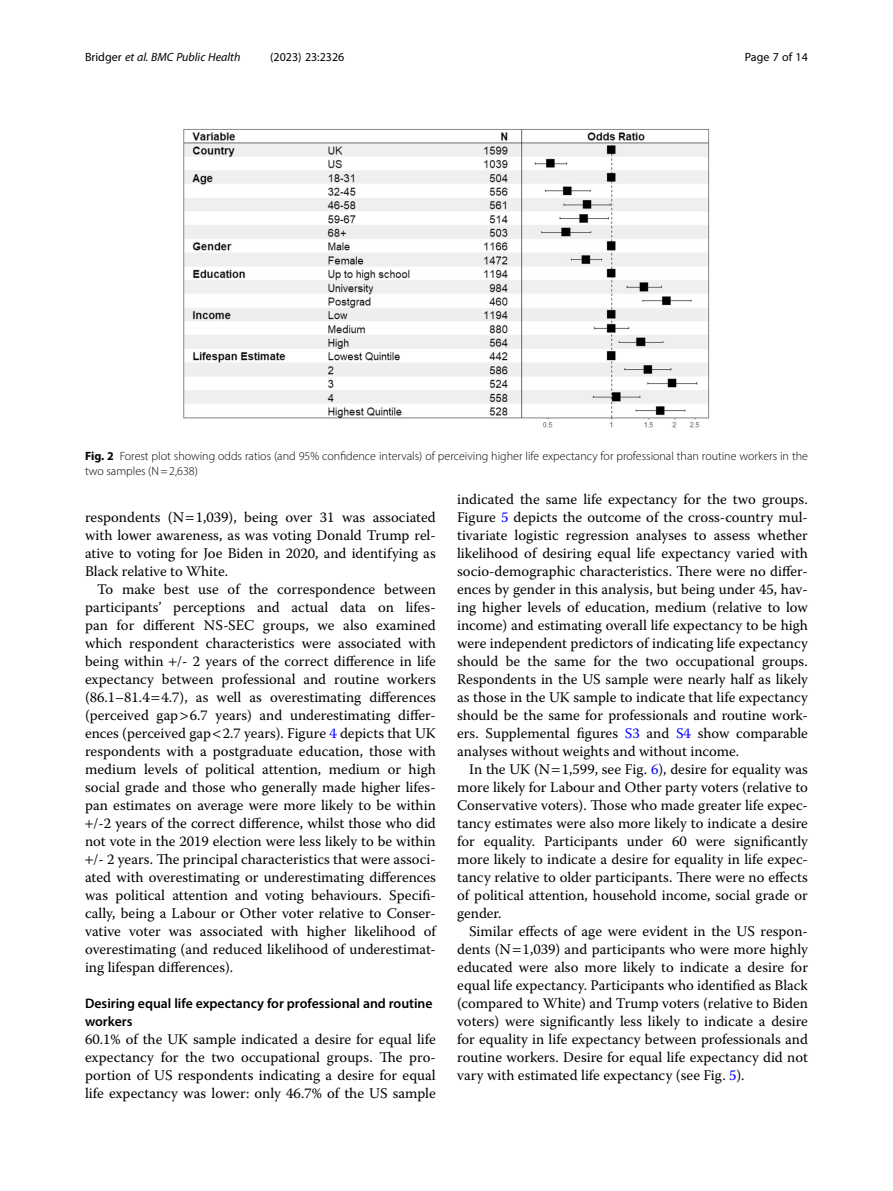
<style>
.page{position:relative;width:893px;height:1191px;background:#fff}
.page>*{position:absolute;margin:0;border:0;box-sizing:border-box;transform-origin:0 0}
.Body_Text_Indent{font:14.7px/18px "Warnock Pro";color:#000;text-align:justify}
.Body_Text{font:14.7px/18px "Warnock Pro";color:#000;text-align:justify}
.Head_2{font:600 13.8px/18px "Myriad Pro";color:#000}
.Figure_Caption{font:300 12px/15px "Myriad Pro";color:#000}
.t1{font:italic 12px "Myriad Pro";color:#000}
.t2{font:12px "Myriad Pro";color:#000}
.s1{font-style:normal}
.s2{font-weight:700}
.s3{color:#00f}
</style>
<div class="page">
<img style="left:183px;top:129px;width:527px;height:299px">
<p class="t1" style="left:85px;top:50px;width:157px"><span class="s1">Bridger</span> et al. BMC Public Health</p>
<p class="t2" style="left:270px;top:50px;width:76px">(2023) 23:2326</p>
<p class="t2" style="left:745px;top:50px;width:65px">Page 7 of 14</p>
<p class="Figure_Caption" style="left:85px;top:448px;width:724px"><span class="s2">Fig. 2</span> Forest plot showing odds ratios (and 95% confidence intervals) of perceiving higher life expectancy for professional than routine workers in the two samples (N=2,638)</p>
<p class="Body_Text_Indent" style="left:85px;top:508px;width:352px">respondents (N 1,039), being over 31 was associated with lower awareness, as was voting Donald Trump rel&shy;ative to voting for Joe Biden in 2020, and identifying as Black relative to White.</p>
<p class="Body_Text_Indent" style="left:97px;top:580px;width:340px">To make best use of the correspondence between</p>
<p class="Body_Text_Indent" style="left:85px;top:598px;width:352px">participants’ perceptions and actual data on lifes-</p>
<p class="Body_Text_Indent" style="left:85px;top:616px;width:352px">pan for different NS-SEC groups, we also examined</p>
<p class="Body_Text_Indent" style="left:85px;top:634px;width:352px">which respondent characteristics were associated with</p>
<p class="Body_Text_Indent" style="left:85px;top:652px;width:352px">being within /- 2 years of the correct difference in life</p>
<p class="Body_Text_Indent" style="left:85px;top:670px;width:352px">expectancy between professional and routine workers</p>
<p class="Body_Text_Indent" style="left:85px;top:688px;width:352px">(86.1–81.4 4.7), as well as overestimating differences</p>
<p class="Body_Text_Indent" style="left:85px;top:706px;width:352px">(perceived gap 6.7 years) and underestimating differ-</p>
<p class="Body_Text_Indent" style="left:85px;top:724px;width:352px">ences (perceived gap 2.7 years). Figure <span class="s3">4</span> depicts that UK</p>
<p class="Body_Text_Indent" style="left:85px;top:742px;width:352px">respondents with a postgraduate education, those with</p>
<p class="Body_Text_Indent" style="left:85px;top:760px;width:352px">medium levels of political attention, medium or high</p>
<p class="Body_Text_Indent" style="left:85px;top:778px;width:352px">social grade and those who generally made higher lifes-</p>
<p class="Body_Text_Indent" style="left:85px;top:796px;width:352px">pan estimates on average were more likely to be within</p>
<p class="Body_Text_Indent" style="left:93px;top:814px;width:344px">/-2 years of the correct difference, whilst those who did</p>
<p class="Body_Text_Indent" style="left:85px;top:832px;width:352px">not vote in the 2019 election were less likely to be within</p>
<p class="Body_Text_Indent" style="left:93px;top:850px;width:344px">/- 2 years. The principal characteristics that were associ-</p>
<p class="Body_Text_Indent" style="left:85px;top:868px;width:352px">ated with overestimating or underestimating differences</p>
<p class="Body_Text_Indent" style="left:85px;top:886px;width:352px">was political attention and voting behaviours. Specifi-</p>
<p class="Body_Text_Indent" style="left:85px;top:904px;width:352px">cally, being a Labour or Other voter relative to Conser-</p>
<p class="Body_Text_Indent" style="left:85px;top:922px;width:352px">vative voter was associated with higher likelihood of</p>
<p class="Body_Text_Indent" style="left:85px;top:940px;width:352px">overestimating (and reduced likelihood of underestimat-</p>
<p class="Body_Text_Indent" style="left:85px;top:958px;width:150px">ing lifespan differences).</p>
<p class="Head_2" style="left:85px;top:994px;width:349px">Desiring equal life expectancy for professional and routine workers</p>
<p class="Body_Text" style="left:85px;top:1030px;width:352px">60.1% of the UK sample indicated a desire for equal life expectancy for the two occupational groups. The pro&shy;portion of US respondents indicating a desire for equal life expectancy was lower: only 46.7% of the US sample</p>
<p class="Body_Text" style="left:457px;top:490px;width:352px">indicated the same life expectancy for the two groups.<br>Figure <span class="s3">5</span> depicts the outcome of the cross-country mul&shy;tivariate logistic regression analyses to assess whether likelihood of desiring equal life expectancy varied with socio-demographic characteristics. There were no differ&shy;ences by gender in this analysis, but being under 45, hav&shy;ing higher levels of education, medium (relative to low income) and estimating overall life expectancy to be high were independent predictors of indicating life expectancy should be the same for the two occupational groups.<br>Respondents in the US sample were nearly half as likely as those in the UK sample to indicate that life expectancy should be the same for professionals and routine work&shy;ers. Supplemental figures <span class="s3">S3</span> and <span class="s3">S4</span> show comparable analyses without weights and without income.</p>
<p class="Body_Text_Indent" style="left:457px;top:760px;width:352px;text-indent:12px">In the UK (N 1,599, see Fig. <span class="s3">6</span>), desire for equality was more likely for Labour and Other party voters (relative to Conservative voters). Those who made greater life expec&shy;tancy estimates were also more likely to indicate a desire for equality. Participants under 60 were significantly more likely to indicate a desire for equality in life expec&shy;tancy relative to older participants. There were no effects of political attention, household income, social grade or gender.</p>
<p class="Body_Text_Indent" style="left:457px;top:922px;width:352px;text-indent:12px">Similar effects of age were evident in the US respon&shy;dents (N 1,039) and participants who were more highly educated were also more likely to indicate a desire for equal life expectancy. Participants who identified as Black (compared to White) and Trump voters (relative to Biden voters) were significantly less likely to indicate a desire for equality in life expectancy between professionals and routine workers. Desire for equal life expectancy did not vary with estimated life expectancy (see Fig. <span class="s3">5</span>).</p>
</div>
